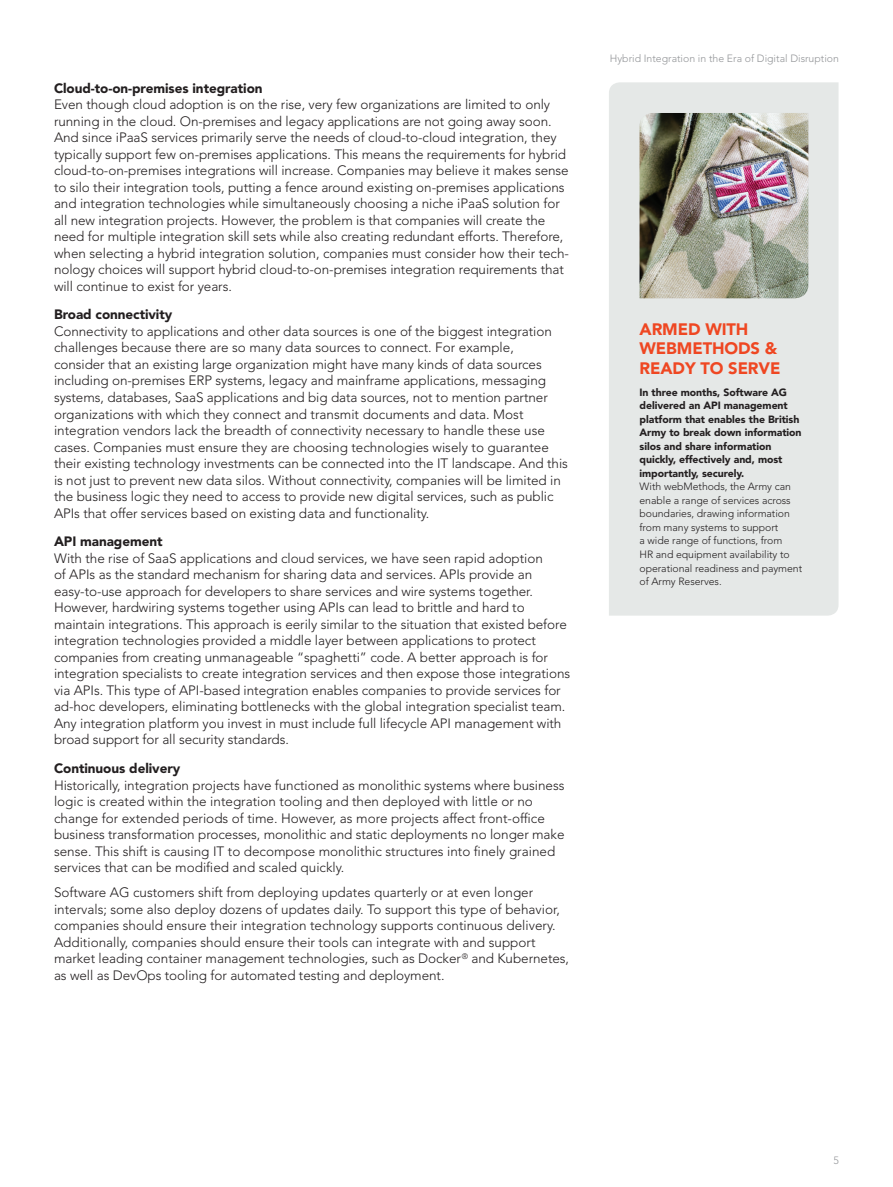
<style>
.page{position:relative;width:893px;height:1187px;background:#fff}
.page>*{position:absolute;margin:0;border:0;box-sizing:border-box;transform-origin:0 0}
.Blue_Headline_2_-_Bo{font:900 16.5px/19.5px "Avenir LT Std";letter-spacing:-.005em;color:#ef4722}
.Black_Headline_2_-_B{font:300 13.5px/16.5px "Avenir LT Std";letter-spacing:-.005em;color:#231f20}
.Bodycopy_-_Light_9_1{font:300 13.5px/16.5px "Avenir LT Std";color:#231f20}
.Bodycopy_-_Light_9_1-2{font:300 10.5px/13.5px "Avenir LT Std";letter-spacing:-.005em;color:#231f20}
.t1{font:300 10.5px "Avenir LT Std";color:#939598}
.s1{font-weight:900}
</style>
<div class="page">
<div style="left:609px;top:82px;width:229px;height:533px;background:#e5e8e7"></div>
<img style="left:639px;top:113px;width:169px;height:185px">
<p class="Black_Headline_2_-_B" style="left:54px;top:80px;width:516px"><span class="s1">Cloud-to-on-premises integration<br></span>Even though cloud adoption is on the rise, very few organizations are limited to only running in the cloud. On-premises and legacy applications are not going away soon.<br>And since iPaaS services primarily serve the needs of cloud-to-cloud integration, they typically support few on-premises applications. This means the requirements for hybrid cloud-to-on-premises integrations will increase. Companies may believe it makes sense to silo their integration tools, putting a fence around existing on-premises applications and integration technologies while simultaneously choosing a niche iPaaS solution for all new integration projects. However, the problem is that companies will create the need for multiple integration skill sets while also creating redundant efforts. Therefore, when selecting a hybrid integration solution, companies must consider how their tech&shy;nology choices will support hybrid cloud-to-on-premises integration requirements that will continue to exist for years.</p>
<p class="Black_Headline_2_-_B" style="left:54px;top:306px;width:515px"><span class="s1">Broad connectivity<br></span>Connectivity to applications and other data sources is one of the biggest integration challenges because there are so many data sources to connect. For example,<br>consider that an existing large organization might have many kinds of data sources including on-premises ERP systems, legacy and mainframe applications, messaging systems, databases, SaaS applications and big data sources, not to mention partner organizations with which they connect and transmit documents and data. Most integration vendors lack the breadth of connectivity necessary to handle these use cases. Companies must ensure they are choosing technologies wisely to guarantee their existing technology investments can be connected into the IT landscape. And this is not just to prevent new data silos. Without connectivity, companies will be limited in the business logic they need to access to provide new digital services, such as public APIs that offer services based on existing data and functionality.</p>
<p class="Black_Headline_2_-_B" style="left:54px;top:533px;width:518px"><span class="s1">API management<br></span>With the rise of SaaS applications and cloud services, we have seen rapid adoption<br>of APIs as the standard mechanism for sharing data and services. APIs provide an easy-to-use approach for developers to share services and wire systems together.<br>However, hardwiring systems together using APIs can lead to brittle and hard to maintain integrations. This approach is eerily similar to the situation that existed before integration technologies provided a middle layer between applications to protect companies from creating unmanageable “spaghetti” code. A better approach is for integration specialists to create integration services and then expose those integrations via APIs. This type of API-based integration enables companies to provide services for ad-hoc developers, eliminating bottlenecks with the global integration specialist team.<br>Any integration platform you invest in must include full lifecycle API management with broad support for all security standards.</p>
<p class="Black_Headline_2_-_B" style="left:54px;top:760px;width:512px"><span class="s1">Continuous delivery<br></span>Historically, integration projects have functioned as monolithic systems where business logic is created within the integration tooling and then deployed with little or no change for extended periods of time. However, as more projects affect front-office business transformation processes, monolithic and static deployments no longer make sense. This shift is causing IT to decompose monolithic structures into finely grained services that can be modified and scaled quickly.</p>
<p class="Bodycopy_-_Light_9_1" style="left:54px;top:884px;width:517px">Software AG customers shift from deploying updates quarterly or at even longer intervals; some also deploy dozens of updates daily. To support this type of behavior, companies should ensure their integration technology supports continuous delivery.<br>Additionally, companies should ensure their tools can integrate with and support market leading container management technologies, such as Docker<sup>®</sup> and Kubernetes, as well as DevOps tooling for automated testing and deployment.</p>
<p class="t1" style="left:610px;top:52px;width:231px">Hybrid Integration in the Era of Digital Disruption</p>
<p class="Blue_Headline_2_-_Bo" style="left:639px;top:319px;width:142px">ARMED WITH<br>WEBMETHODS &amp;<br>READY TO SERVE</p>
<p class="Bodycopy_-_Light_9_1-2" style="left:639px;top:385px;width:164px"><span class="s1">In three months, Software AG delivered an API management platform that enables the British<br>Army to break down information silos and share information quickly, effectively and, most importantly, securely.<br></span>With webMethods, the Army can enable a range of services across boundaries, drawing information from many systems to support<br>a wide range of functions, from<br>HR and equipment availability to operational readiness and payment of Army Reserves.</p>
<p class="t1" style="left:833px;top:1153px;width:7px">5</p>
</div>
